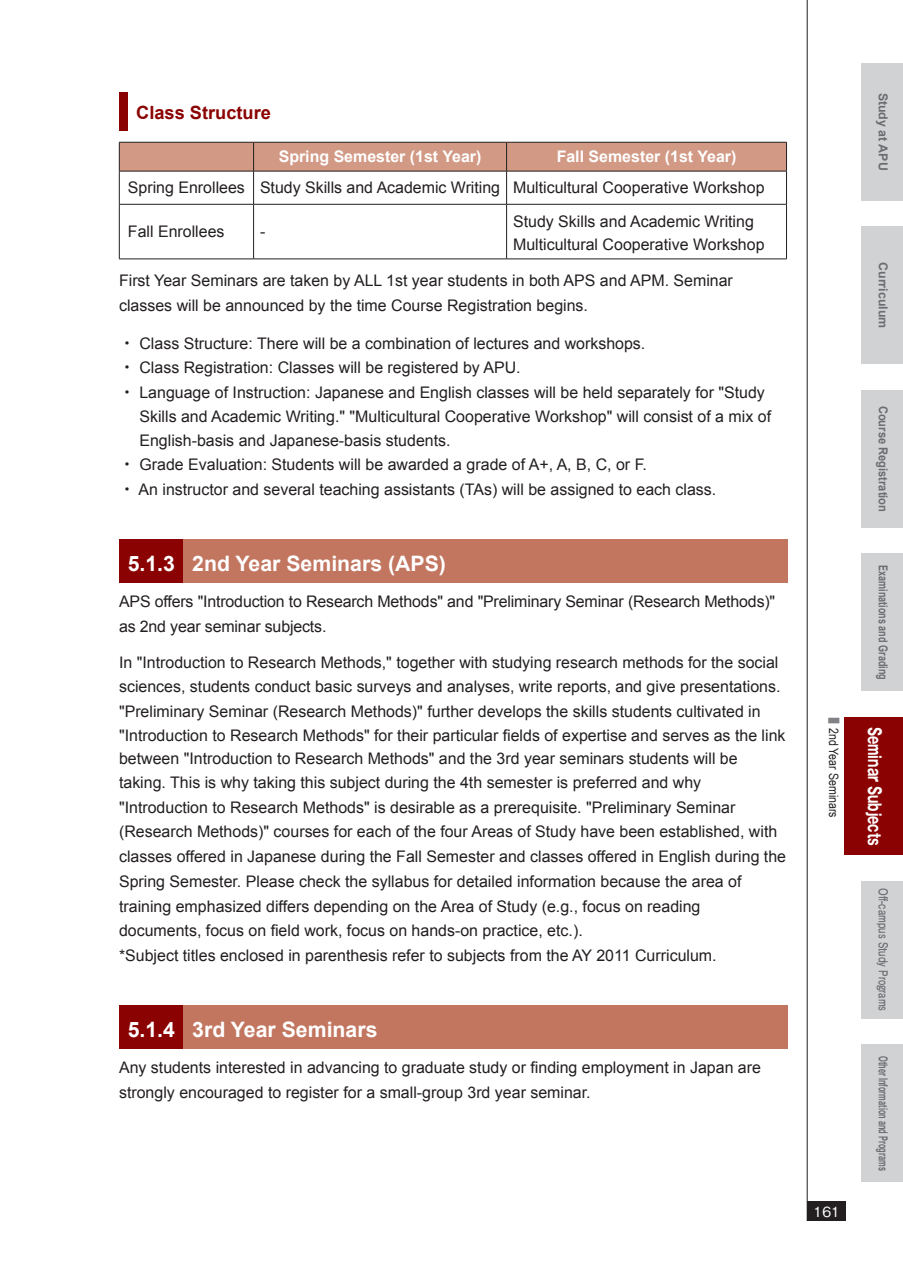
<style>
.page{position:relative;width:903px;height:1275px;background:#fff}
.page>*{position:absolute;margin:0;border:0;box-sizing:border-box;transform-origin:0 0}
.t1{font:700 21.35px "Arial";color:#fff}
.t2{font:700 18.2px "Arial";color:#8b0202}
.t3{font:700 17.15px "Gothic MB101 Pro";color:#fff;scale:.7 1}
.t4{font:15.92px/24.3px "Arial";color:#231f20}
.t5{font:700 15.92px "Arial";color:#fff}
.t6{font:500 14px "Gothic BBB Pro";color:#fff}
.t7{font:12.95px "Arial Narrow";color:#231f20}
.t8{font:700 12.42px "Arial";color:#6c6d70;scale:.6 1}
.t9{font:700 12.42px "Futo Go B101 Pro";color:#6c6d70;scale:.77 1}
.t10{font:700 12.42px "Arial";color:#6c6d70;scale:.73 1}
.t11{font:700 12.42px "Arial";color:#6c6d70}
.t12{font:700 12.42px "Arial";color:#6c6d70;scale:.9 1}
.t13{font:500 6.48px "Gothic BBB Pro";color:#808285;scale:2 1}
.s1{font-family:"Koz Min Pr 6 N"}
</style>
<div class="page">
<hr style="left:807px;top:0;width:1px;height:1221px;background:#231f20">
<div style="left:807px;top:1202px;width:39px;height:19px;background:#231f20"></div>
<div style="left:862px;top:226px;width:41px;height:138px;background:#d1d2d4"></div>
<div style="left:862px;top:390px;width:41px;height:138px;background:#d1d2d4"></div>
<div style="left:862px;top:553px;width:41px;height:138px;background:#d1d2d4"></div>
<div style="left:862px;top:881px;width:41px;height:138px;background:#d1d2d4"></div>
<div style="left:862px;top:1044px;width:41px;height:138px;background:#d1d2d4"></div>
<div style="left:862px;top:63px;width:41px;height:137px;background:#d1d2d4"></div>
<div style="left:845px;top:717px;width:58px;height:138px;background:#8b0202"></div>
<div style="left:119px;top:92px;width:9px;height:39px;background:#8b0202"></div>
<div style="left:119px;top:539px;width:65px;height:43px;background:#8b0202"></div>
<div style="left:184px;top:539px;width:604px;height:43px;background:#c27660"></div>
<div style="left:119px;top:1005px;width:65px;height:43px;background:#8b0202"></div>
<div style="left:184px;top:1005px;width:604px;height:43px;background:#c27660"></div>
<svg style="left:119px;top:142px;width:668px;height:29px;background:#ca9380"></svg>
<hr style="left:119px;top:171px;width:135px;height:1px;background:#231f20">
<hr style="left:119px;top:171px;width:1px;height:33px;background:#231f20">
<hr style="left:254px;top:171px;width:253px;height:1px;background:#231f20">
<hr style="left:253px;top:171px;width:1px;height:33px;background:#231f20">
<hr style="left:507px;top:171px;width:280px;height:1px;background:#231f20">
<hr style="left:506px;top:171px;width:1px;height:33px;background:#231f20">
<hr style="left:786px;top:171px;width:1px;height:33px;background:#231f20">
<hr style="left:119px;top:204px;width:135px;height:1px;background:#231f20">
<hr style="left:119px;top:205px;width:1px;height:54px;background:#231f20">
<hr style="left:254px;top:204px;width:253px;height:1px;background:#231f20">
<hr style="left:253px;top:205px;width:1px;height:54px;background:#231f20">
<hr style="left:507px;top:204px;width:280px;height:1px;background:#231f20">
<hr style="left:506px;top:205px;width:1px;height:54px;background:#231f20">
<hr style="left:786px;top:205px;width:1px;height:54px;background:#231f20">
<hr style="left:119px;top:259px;width:135px;height:1px;background:#231f20">
<hr style="left:254px;top:259px;width:253px;height:1px;background:#231f20">
<hr style="left:507px;top:259px;width:280px;height:1px;background:#231f20">
<p class="t2" style="left:136px;top:101px;width:136px">Class Structure</p>
<p class="t5" style="left:279px;top:146px;width:204px">Spring Semester (1st Year)</p>
<p class="t5" style="left:557px;top:146px;width:181px">Fall Semester (1st Year)</p>
<p class="t4" style="left:128px;top:176px;width:638px">Spring Enrollees Study Skills and Academic Writing Multicultural Cooperative Workshop</p>
<p class="t4" style="left:128px;top:220px;width:98px">Fall Enrollees</p>
<p class="t4" style="left:260px;top:220px;width:7px">-</p>
<p class="t4" style="left:513px;top:209px;width:253px;line-height:23.6px">Study Skills and Academic Writing<br>Multicultural Cooperative Workshop</p>
<p class="t4" style="left:119px;top:268px;width:615px">First Year Seminars are taken by ALL 1st year students in both APS and APM. Seminar classes will be announced by the time Course Registration begins.</p>
<p class="t4" style="left:119px;top:331px;width:528px"><span class="s1">・</span> Class Structure: There will be a combination of lectures and workshops.</p>
<p class="t4" style="left:119px;top:356px;width:403px"><span class="s1">・</span> Class Registration: Classes will be registered by APU.</p>
<p class="t4" style="left:119px;top:381px;width:647px"><span class="s1">・</span> Language of Instruction: Japanese and English classes will be held separately for "Study</p>
<p class="t4" style="left:139px;top:404px;width:633px">Skills and Academic Writing." "Multicultural Cooperative Workshop" will consist of a mix of</p>
<p class="t4" style="left:139px;top:428px;width:313px">English-basis and Japanese-basis students.</p>
<p class="t4" style="left:119px;top:453px;width:529px"><span class="s1">・</span> Grade Evaluation: Students will be awarded a grade of A+, A, B, C, or F.</p>
<p class="t4" style="left:119px;top:477px;width:599px"><span class="s1">・</span> An instructor and several teaching assistants (TAs) will be assigned to each class.</p>
<h1 class="t1" style="left:128px;top:549px;width:320px">5.1.3 2nd Year Seminars (APS)</h1>
<p class="t4" style="left:119px;top:589px;width:658px">APS offers "Introduction to Research Methods" and "Preliminary Seminar (Research Methods)" as 2nd year seminar subjects.</p>
<p class="t4" style="left:119px;top:651px;width:668px">In "Introduction to Research Methods," together with studying research methods for the social sciences, students conduct basic surveys and analyses, write reports, and give presentations. "Preliminary Seminar (Research Methods)" further develops the skills students cultivated in "Introduction to Research Methods" for their particular fields of expertise and serves as the link between "Introduction to Research Methods" and the 3rd year seminars students will be taking. This is why taking this subject during the 4th semester is preferred and why "Introduction to Research Methods" is desirable as a prerequisite. "Preliminary Seminar (Research Methods)" courses for each of the four Areas of Study have been established, with classes offered in Japanese during the Fall Semester and classes offered in English during the Spring Semester. Please check the syllabus for detailed information because the area of training emphasized differs depending on the Area of Study (e.g., focus on reading documents, focus on field work, focus on hands-on practice, etc.).<br>*Subject titles enclosed in parenthesis refer to subjects from the AY 2011 Curriculum.</p>
<h1 class="t1" style="left:128px;top:1015px;width:251px">5.1.4 3rd Year Seminars</h1>
<p class="t4" style="left:119px;top:1055px;width:643px">Any students interested in advancing to graduate study or finding employment in Japan are strongly encouraged to register for a small-group 3rd year seminar.</p>
<p class="t11" style="left:891px;top:93px;width:79px;rotate:90deg">Study at APU</p>
<p class="t11" style="left:891px;top:262px;width:68px;rotate:90deg">Curriculum</p>
<p class="t13" style="left:827px;top:715px;width:8px">■</p>
<p class="t7" style="left:843px;top:728px;width:91px;rotate:90deg">2nd Year Seminars</p>
<p class="t6" style="left:814px;top:1200px;width:28px">161</p>
<p class="t12" style="left:891px;top:406px;width:120px;rotate:90deg">Course Registration</p>
<p class="t10" style="left:891px;top:565px;width:158px;rotate:90deg">Examinations and Grading</p>
<p class="t3" style="left:889px;top:727px;width:171px;rotate:90deg">Seminar Subjects</p>
<p class="t9" style="left:893px;top:888px;width:161px;rotate:90deg">Off-campus Study Programs</p>
<p class="t9" style="left:892px;top:896px;width:8px;rotate:90deg">f</p>
<p class="t8" style="left:891px;top:1056px;width:193px;rotate:90deg">Other Information and Programs</p>
</div>
